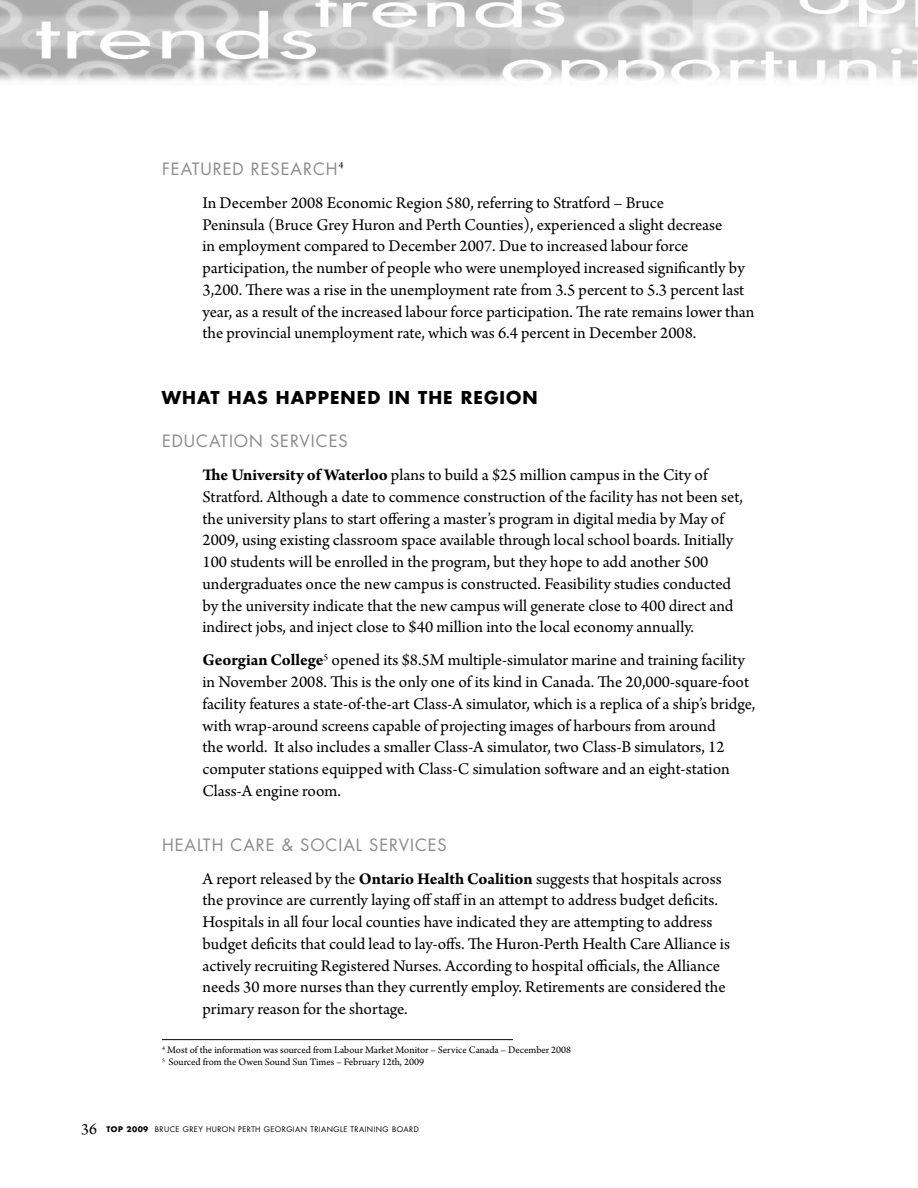
<style>
.page{position:relative;width:918px;height:1188px;background:#fff}
.page>*{position:absolute;margin:0;border:0;box-sizing:border-box;transform-origin:0 0}
.t1{font:17.25px/21.8px "Arno Pro";color:#000}
.t2{font:700 17.25px "Futura";letter-spacing:.06em;color:#000}
.t3{font:16.5px "Futura";letter-spacing:.06em;color:#8a8a8a}
.t4{font:10.5px/12px "Arno Pro";color:#000}
.t5{font:7.5px "Futura";letter-spacing:.06em;color:#000}
.s1{font-weight:700}
.s2{font-family:"Arno Pro";font-size:16.5px}
</style>
<div class="page">
<img style="left:0;top:0;width:918px;height:81px">
<hr style="left:162px;top:1039px;width:351px;height:1px;background:#000">
<p class="t3" style="left:162px;top:161px;width:183px">FEATURED RESEARCH<sup>4</sup></p>
<p class="t1" style="left:202px;top:193px;width:553px">In December 2008 Economic Region 580, referring to Stratford – Bruce<br>Peninsula (Bruce Grey Huron and Perth Counties), experienced a slight decrease<br>in employment compared to December 2007. Due to increased labour force participation, the number of people who were unemployed increased significantly by 3,200. There was a rise in the unemployment rate from 3.5 percent to 5.3 percent last year, as a result of the increased labour force participation. The rate remains lower than the provincial unemployment rate, which was 6.4 percent in December 2008.</p>
<p class="t2" style="left:162px;top:389px;width:377px">WHAT HAS HAPPENED IN THE REGION</p>
<p class="t3" style="left:162px;top:433px;width:187px">EDUCATION SERVICES</p>
<p class="t1" style="left:202px;top:466px;width:542px"><span class="s1">The University of Waterloo</span> plans to build a $25 million campus in the City of Stratford. Although a date to commence construction of the facility has not been set, the university plans to start offering a master’s program in digital media by May of 2009, using existing classroom space available through local school boards. Initially 100 students will be enrolled in the program, but they hope to add another 500 undergraduates once the new campus is constructed. Feasibility studies conducted by the university indicate that the new campus will generate close to 400 direct and indirect jobs, and inject close to $40 million into the local economy annually.</p>
<p class="t1" style="left:202px;top:651px;width:554px"><span class="s1">Georgian College</span><sup>5</sup> opened its $8.5M multiple-simulator marine and training facility in November 2008. This is the only one of its kind in Canada. The 20,000-square-foot facility features a state-of-the-art Class-A simulator, which is a replica of a ship’s bridge, with wrap-around screens capable of projecting images of harbours from around<br>the world. It also includes a smaller Class-A simulator, two Class-B simulators, 12 computer stations equipped with Class-C simulation software and an eight-station Class-A engine room.</p>
<p class="t3" style="left:162px;top:837px;width:286px">HEALTH CARE &amp; SOCIAL SERVICES</p>
<p class="t1" style="left:202px;top:869px;width:529px">A report released by the <span class="s1">Ontario Health Coalition</span> suggests that hospitals across the province are currently laying off staff in an attempt to address budget deficits.<br>Hospitals in all four local counties have indicated they are attempting to address budget deficits that could lead to lay-offs. The Huron-Perth Health Care Alliance is actively recruiting Registered Nurses. According to hospital officials, the Alliance needs 30 more nurses than they currently employ. Retirements are considered the primary reason for the shortage.</p>
<p class="t4" style="left:162px;top:1045px;width:411px"><sup>4</sup> Most of the information was sourced from Labour Market Monitor – Service Canada – December 2008<br><sup>5</sup> Sourced from the Owen Sound Sun Times – February 12th, 2009</p>
<p class="t5" style="left:81px;top:1126px;width:339px"><span class="s2">36</span> <span class="s1">TOP 2009</span> BRUCE GREY HURON PERTH GEORGIAN TRIANGLE TRAINING BOARD</p>
</div>
